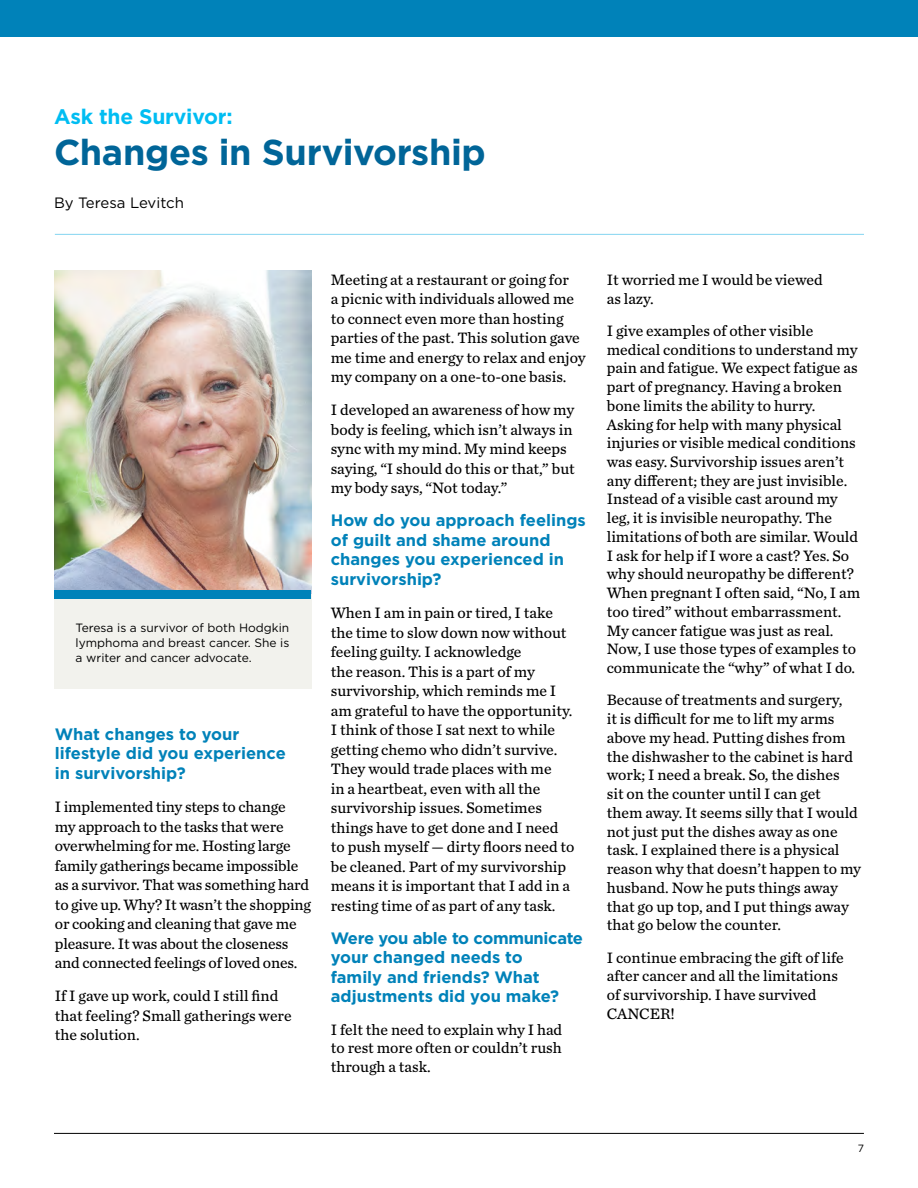
<style>
.page{position:relative;width:918px;height:1188px;background:#fff}
.page>*{position:absolute;margin:0;border:0;box-sizing:border-box;transform-origin:0 0}
.t1{font:700 36px "Gotham";letter-spacing:-.01em;color:#006598}
.t2{font:700 21px "Gotham";letter-spacing:-.01em;color:#00bdf2}
.t3{font:700 16.5px/19.6px "Gotham";color:#0082b9}
.t4{font:15.75px/18.8px "Chronicle Text G3";color:#000}
.t5{font:15px "Gotham";letter-spacing:-.005em;color:#000}
.t6{font:12px/15px "Gotham";color:#000;text-align:justify}
.t7{font:10.5px "Gotham";color:#000}
</style>
<div class="page">
<hr style="left:54px;top:1133px;width:810px;height:1px;background:#000">
<hr style="left:55px;top:234px;width:809px;height:1px;background:#83d4f1">
<div style="left:54px;top:583px;width:257px;height:106px;background:#f2f2ed"></div>
<img style="left:54px;top:270px;width:257px;height:320px">
<div style="left:54px;top:590px;width:257px;height:9px;background:#0082b9"></div>
<div style="left:0;top:0;width:918px;height:36px;background:#0082b9"></div>
<h2 class="t2" style="left:54px;top:103px;width:180px">Ask the Survivor:</h2>
<h1 class="t1" style="left:54px;top:128px;width:433px">Changes in Survivorship</h1>
<p class="t5" style="left:54px;top:193px;width:132px">By Teresa Levitch</p>
<p class="t6" style="left:76px;top:620px;width:215px">Teresa is a survivor of both Hodgkin lymphoma and breast cancer. She is a writer and cancer advocate.</p>
<p class="t3" style="left:55px;top:724px;width:232px">What changes to your lifestyle did you experience in survivorship?</p>
<p class="t4" style="left:55px;top:796px;width:258px;line-height:19.5px">I implemented tiny steps to change<br>my approach to the tasks that were overwhelming for me. Hosting large family gatherings became impossible as a survivor. That was something hard to give up. Why? It wasn’t the shopping or cooking and cleaning that gave me pleasure. It was about the closeness and connected feelings of loved ones.</p>
<p class="t4" style="left:55px;top:985px;width:238px;line-height:19.5px">If I gave up work, could I still find that feeling? Small gatherings were the solution.</p>
<p class="t4" style="left:331px;top:269px;width:256px;line-height:19.5px">Meeting at a restaurant or going for<br>a picnic with individuals allowed me to connect even more than hosting parties of the past. This solution gave me time and energy to relax and enjoy my company on a one-to-one basis.</p>
<p class="t4" style="left:331px;top:399px;width:246px;line-height:19.5px">I developed an awareness of how my body is feeling, which isn’t always in sync with my mind. My mind keeps saying, “I should do this or that,” but my body says, “Not today.”</p>
<p class="t3" style="left:331px;top:511px;width:256px">How do you approach feelings of guilt and shame around changes you experienced in survivorship?</p>
<p class="t4" style="left:331px;top:602px;width:245px;line-height:19.5px">When I am in pain or tired, I take the time to slow down now without feeling guilty. I acknowledge<br>the reason. This is a part of my survivorship, which reminds me I am grateful to have the opportunity.<br>I think of those I sat next to while getting chemo who didn’t survive.<br>They would trade places with me<br>in a heartbeat, even with all the survivorship issues. Sometimes things have to get done and I need to push myself — dirty floors need to be cleaned. Part of my survivorship means it is important that I add in a resting time of as part of any task.</p>
<p class="t3" style="left:331px;top:928px;width:254px">Were you able to communicate your changed needs to<br>family and friends? What adjustments did you make?</p>
<p class="t4" style="left:331px;top:1019px;width:233px;text-align:justify">I felt the need to explain why I had to rest more often or couldn’t rush through a task.</p>
<p class="t4" style="left:607px;top:269px;width:218px">It worried me I would be viewed as lazy.</p>
<p class="t4" style="left:607px;top:320px;width:255px">I give examples of other visible medical conditions to understand my pain and fatigue. We expect fatigue as part of pregnancy. Having a broken bone limits the ability to hurry.<br>Asking for help with many physical injuries or visible medical conditions was easy. Survivorship issues aren’t any different; they are just invisible.<br>Instead of a visible cast around my leg, it is invisible neuropathy. The limitations of both are similar. Would I ask for help if I wore a cast? Yes. So why should neuropathy be different?<br>When pregnant I often said, “No, I am too tired” without embarrassment.<br>My cancer fatigue was just as real.<br>Now, I use those types of examples to communicate the “why” of what I do.</p>
<p class="t4" style="left:607px;top:690px;width:256px">Because of treatments and surgery,<br>it is difficult for me to lift my arms above my head. Putting dishes from the dishwasher to the cabinet is hard work; I need a break. So, the dishes<br>sit on the counter until I can get<br>them away. It seems silly that I would not just put the dishes away as one task. I explained there is a physical reason why that doesn’t happen to my husband. Now he puts things away that go up top, and I put things away that go below the counter.</p>
<p class="t4" style="left:607px;top:947px;width:238px">I continue embracing the gift of life after cancer and all the limitations of survivorship. I have survived<br>CANCER!</p>
<p class="t7" style="left:858px;top:1141px;width:8px">7</p>
</div>
